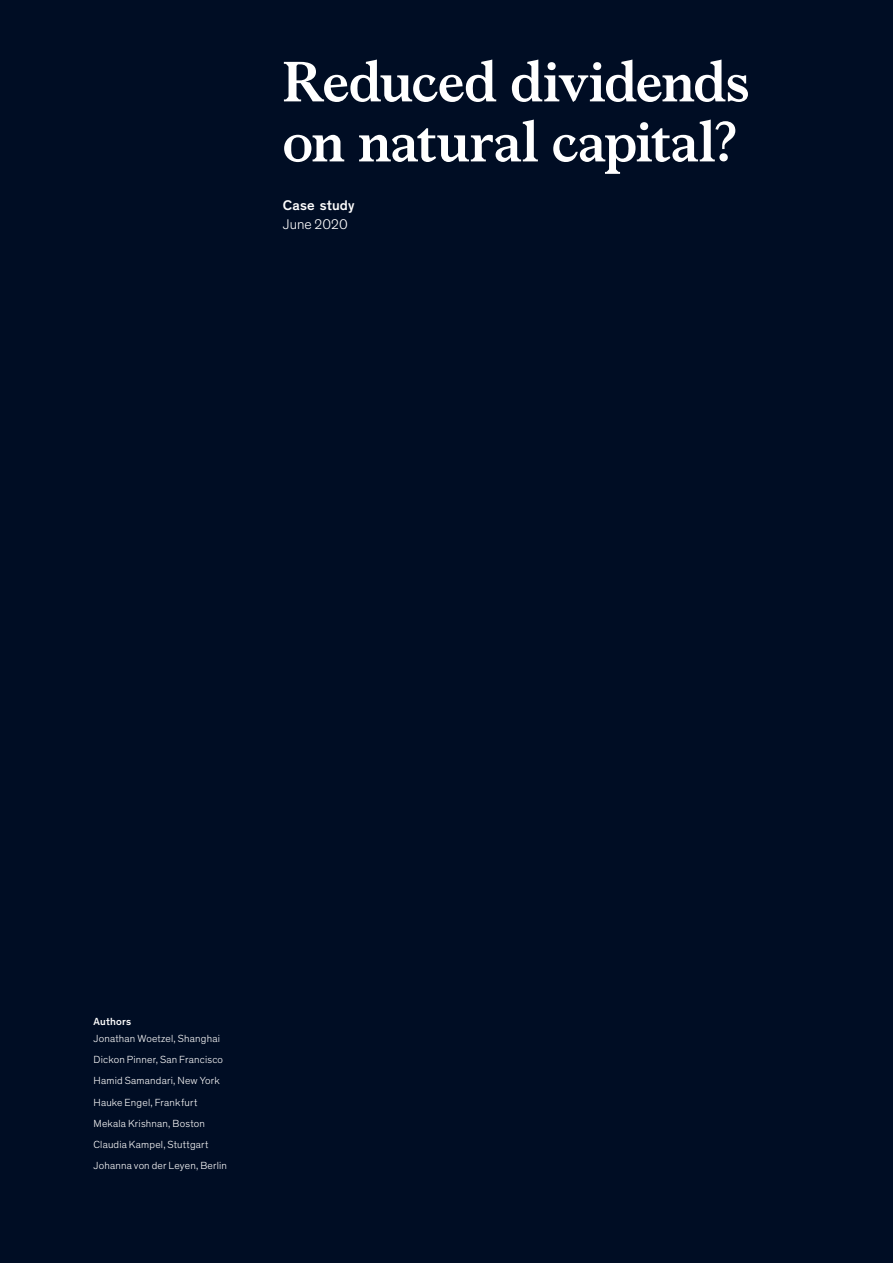
<style>
.page{position:relative;width:893px;height:1263px;background:#000d24}
.page>*{position:absolute;margin:0;border:0;box-sizing:border-box;transform-origin:0 0}
.t1{font:700 57px/60px "Bower";letter-spacing:-.015em;color:#fff}
.t2{font:500 14.25px "Theinhardt Pan";letter-spacing:.01em;color:#fff}
.t3{font:300 14.25px "Theinhardt Pan";letter-spacing:.005em;color:#fff}
.t4{font:300 10.5px/21.3px "Theinhardt Pan";letter-spacing:.015em;color:#fff}
.t5{font:500 10.5px "Theinhardt Pan";letter-spacing:.015em;color:#fff}
</style>
<div class="page">
<h1 class="t1" style="left:283px;top:48px;width:468px">Reduced dividends on natural capital?</h1>
<h2 class="t2" style="left:283px;top:194px;width:73px">Case study</h2>
<h2 class="t3" style="left:283px;top:215px;width:66px">June 2020</h2>
<p class="t5" style="left:94px;top:1013px;width:39px">Authors</p>
<p class="t4" style="left:94px;top:1027px;width:135px">Jonathan Woetzel, Shanghai<br>Dickon Pinner, San Francisco<br>Hamid Samandari, New York<br>Hauke Engel, Frankfurt<br>Mekala Krishnan, Boston<br>Claudia Kampel, Stuttgart<br>Johanna von der Leyen, Berlin</p>
</div>
